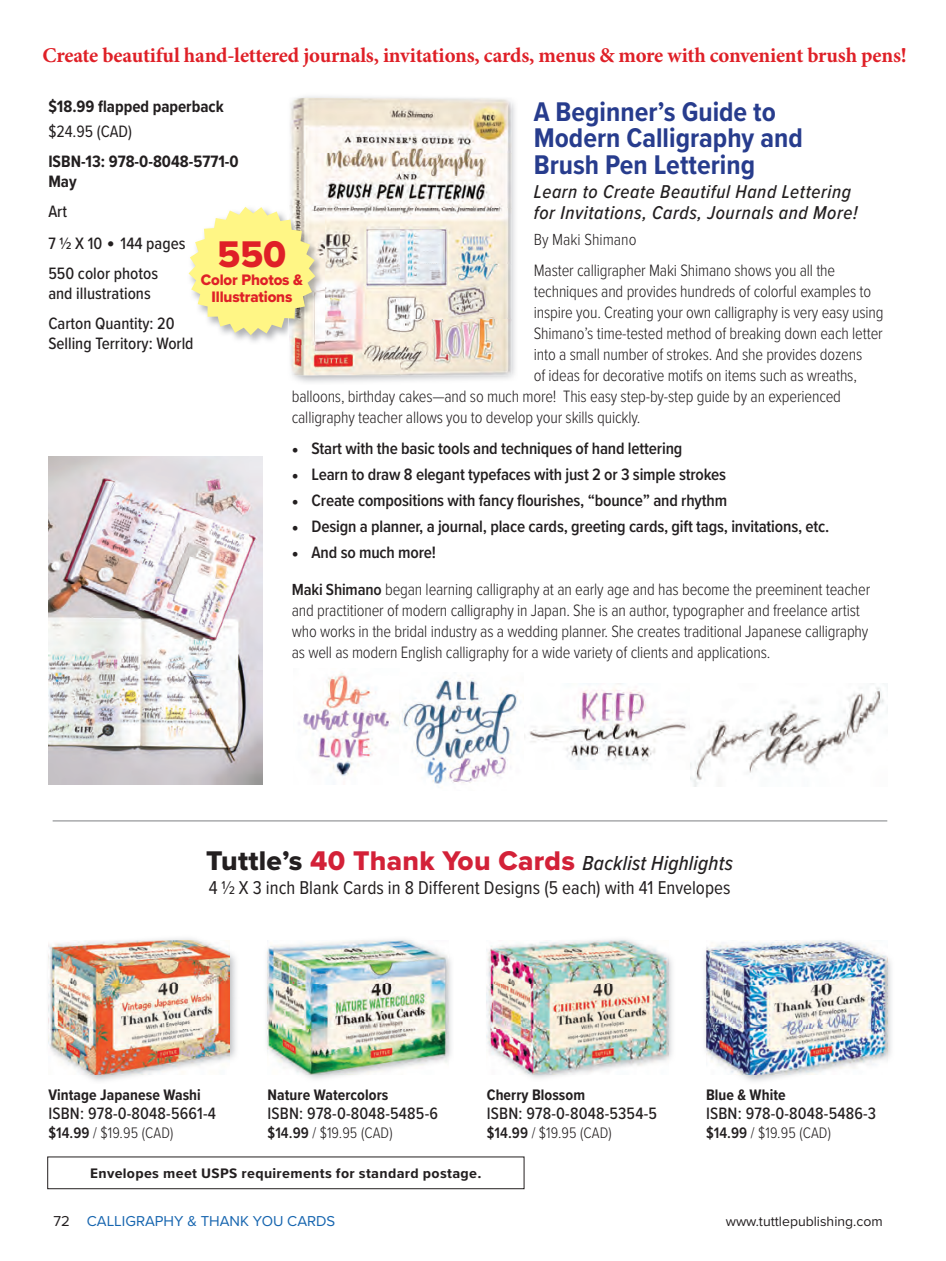
<style>
.page{position:relative;width:946px;height:1261px;background:#fff}
.page>*{position:absolute;margin:0;border:0;box-sizing:border-box;transform-origin:0 0}
.t1{font:38.5px "Proxima Nova Extrabld";color:#df2027;scale:.96 1}
.t2{font:600 38.5px "Proxima Nova Cond";color:#231f20}
.t3{font:700 28px/26.2px "Proxima Nova Cond";color:#273c8d}
.t4{font:700 21px "Minion Pro";letter-spacing:-.01em;color:#df2027}
.t5{font:italic 500 21px "Proxima Nova Cond";letter-spacing:.01em;color:#231f20}
.t6{font:italic 500 19.25px/21px "Proxima Nova Cond";letter-spacing:.03em;color:#231f20}
.t7{font:19.25px "Proxima Nova Cond";color:#231f20}
.t8{font:300 17.15px/21px "Proxima Nova Cond";letter-spacing:-.01em;color:#231f20}
.t9{font:600 17.15px "Proxima Nova Cond";letter-spacing:-.01em;color:#231f20}
.t10{font:500 17.15px/30.1px "Proxima Nova Cond";color:#231f20}
.t11{font:700 17.15px/20.1px "Proxima Nova Cond";color:#231f20}
.t12{font:17.15px "Proxima Nova Cond";color:#231f20}
.t13{font:300 16.62px "Proxima Nova Cond";color:#231f20}
.t14{font:300 15.75px "Proxima Nova Cond";letter-spacing:.005em;color:#231f20}
.t15{font:700 15.75px "Proxima Nova Cond";letter-spacing:.005em;color:#231f20}
.t16{font:15.75px/17.5px "Proxima Nova Extrabld";letter-spacing:-.01em;color:#df2027;text-align:center;scale:.96 1}
.t17{font:14.88px "Proxima Nova";color:#1665af}
.t18{font:700 14.35px "Proxima Nova Cond";letter-spacing:.02em;color:#231f20;scale:1.15 1}
.t19{font:14px "Proxima Nova";color:#231f20}
.s1{font-family:"Minion Pro";font-weight:700}
.s2{font-weight:600}
.s3{font-weight:600;font-size:16.62px}
.s4{font-family:"Proxima Nova Extrabld";font-weight:400;font-style:normal;font-size:28px}
.s5{font-family:"Proxima Nova Extrabld";font-weight:400;font-style:normal;font-size:28px;color:#d32138}
.s6{color:#231f20}
</style>
<div class="page">
<img style="left:289px;top:98px;width:222px;height:111px">
<img style="left:325px;top:209px;width:186px;height:111px">
<img style="left:289px;top:320px;width:222px;height:55px">
<img style="left:738px;top:957px;width:153px;height:125px">
<img style="left:705px;top:940px;width:182px;height:134px">
<img style="left:525px;top:939px;width:147px;height:139px">
<img style="left:486px;top:940px;width:182px;height:134px">
<img style="left:304px;top:939px;width:147px;height:140px">
<img style="left:267px;top:940px;width:181px;height:134px">
<img style="left:82px;top:938px;width:154px;height:143px">
<img style="left:48px;top:940px;width:181px;height:134px">
<hr style="left:53px;top:820px;width:834px;height:1px;background:#7e8083">
<img style="left:289px;top:205px;width:36px;height:139px">
<svg style="left:188px;top:207px;width:127px;height:137px"></svg>
<img style="left:48px;top:456px;width:214px;height:328px">
<img style="left:298px;top:672px;width:99px;height:105px">
<img style="left:399px;top:675px;width:122px;height:109px">
<img style="left:524px;top:683px;width:166px;height:81px">
<img style="left:690px;top:683px;width:194px;height:103px">
<p class="t4" style="left:42px;top:47px;width:865px">Create beautiful hand-lettered journals, invitations, cards, menus &amp; more with convenient brush pens!</p>
<p class="t11" style="left:48px;top:98px;width:177px">$18.99 flapped paperback</p>
<p class="t12" style="left:48px;top:125px;width:85px">$24.95 (CAD)</p>
<p class="t11" style="left:48px;top:152px;width:192px">ISBN-13: 978-0-8048-5771-0<br>May</p>
<p class="t10" style="left:48px;top:197px;width:56px;line-height:31.8px">Art<br>7 1⁄2 X 10</p>
<h2 class="t3" style="left:533px;top:101px;width:270px">A Beginner’s Guide to<br>Modern Calligraphy and<br>Brush Pen Lettering</h2>
<p class="t6" style="left:533px;top:183px;width:325px">Learn to Create Beautiful Hand Lettering for Invitations, Cards, Journals and More!</p>
<p class="t13" style="left:533px;top:233px;width:104px">By Maki Shimano</p>
<p class="t8" style="left:533px;top:261px;width:303px">Master calligrapher Maki Shimano shows you all the</p>
<p class="t8" style="left:533px;top:282px;width:339px">techniques and provides hundreds of colorful examples to</p>
<p class="t8" style="left:533px;top:303px;width:351px">inspire you. Creating your own calligraphy is very easy using</p>
<p class="t8" style="left:533px;top:324px;width:350px">Shimano’s time-tested method of breaking down each letter</p>
<p class="t8" style="left:533px;top:345px;width:330px">into a small number of strokes. And she provides dozens</p>
<p class="t8" style="left:533px;top:366px;width:324px">of ideas for decorative motifs on items such as wreaths,</p>
<p class="t8" style="left:292px;top:387px;width:550px">balloons, birthday cakes—and so much more! This easy step-by-step guide by an experienced</p>
<p class="t8" style="left:292px;top:408px;width:350px">calligraphy teacher allows you to develop your skills quickly.</p>
<p class="t9" style="left:292px;top:442px;width:392px"><span class="s1">•</span> Start with the basic tools and techniques of hand lettering</p>
<p class="t9" style="left:292px;top:468px;width:436px"><span class="s1">•</span> Learn to draw 8 elegant typefaces with just 2 or 3 simple strokes</p>
<p class="t9" style="left:292px;top:494px;width:437px"><span class="s1">•</span> Create compositions with fancy flourishes, “bounce” and rhythm</p>
<p class="t9" style="left:291px;top:520px;width:539px"><span class="s1">•</span> Design a planner, a journal, place cards, greeting cards, gift tags, invitations, etc.</p>
<p class="t8" style="left:291px;top:535px;width:580px;line-height:36.8px"><span class="s1">•</span> <span class="s2">And so much more!<br></span><span class="s3">Maki Shimano</span> began learning calligraphy at an early age and has become the preeminent teacher</p>
<p class="t8" style="left:292px;top:600px;width:578px">and practitioner of modern calligraphy in Japan. She is an author, typographer and freelance artist who works in the bridal industry as a wedding planner. She creates traditional Japanese calligraphy as well as modern English calligraphy for a wide variety of clients and applications.</p>
<p class="t10" style="left:48px;top:229px;width:139px;text-indent:72px">144 pages<br>550 color photos</p>
<p class="t10" style="left:48px;top:280px;width:128px">and illustrations<br>Carton Quantity: 20</p>
<p class="t10" style="left:48px;top:330px;width:147px">Selling Territory: World</p>
<h1 class="t1" style="left:217px;top:241px;width:73px">550</h1>
<p class="t16" style="left:201px;top:272px;width:108px">Color Photos &amp;<br>Illustrations</p>
<h1 class="t2" style="left:106px;top:220px;width:11px">.</h1>
<p class="t5" style="left:206px;top:855px;width:528px"><span class="s4">Tuttle’s</span> <span class="s5">40 Thank You Cards</span> Backlist Highlights</p>
<p class="t7" style="left:209px;top:881px;width:523px">4 1⁄2 X 3 inch Blank Cards in 8 Different Designs (5 each) with 41 Envelopes</p>
<p class="t15" style="left:48px;top:1088px;width:154px">Vintage Japanese Washi</p>
<p class="t10" style="left:48px;top:1099px;width:169px">ISBN: 978-0-8048-5661-4</p>
<p class="t14" style="left:48px;top:1126px;width:126px"><span class="s2">$14.99</span> / $19.95 (CAD)</p>
<p class="t18" style="left:90px;top:1168px;width:342px">Envelopes meet USPS requirements for standard postage.</p>
<p class="t15" style="left:486px;top:1088px;width:100px">Cherry Blossom</p>
<p class="t10" style="left:486px;top:1099px;width:172px">ISBN: 978-0-8048-5354-5</p>
<p class="t14" style="left:486px;top:1126px;width:126px"><span class="s2">$14.99</span> / $19.95 (CAD)</p>
<p class="t15" style="left:267px;top:1088px;width:122px">Nature Watercolors</p>
<p class="t10" style="left:267px;top:1099px;width:172px">ISBN: 978-0-8048-5485-6</p>
<p class="t14" style="left:267px;top:1126px;width:126px"><span class="s2">$14.99</span> / $19.95 (CAD)</p>
<p class="t15" style="left:705px;top:1088px;width:81px">Blue &amp; White</p>
<p class="t10" style="left:705px;top:1099px;width:171px">ISBN: 978-0-8048-5486-3</p>
<p class="t14" style="left:705px;top:1126px;width:126px"><span class="s2">$14.99</span> / $19.95 (CAD)</p>
<p class="t17" style="left:53px;top:1212px;width:283px"><span class="s6">72</span> CALLIGRAPHY &amp; THANK YOU CARDS</p>
<p class="t19" style="left:725px;top:1212px;width:158px">www.tuttlepublishing.com</p>
</div>
